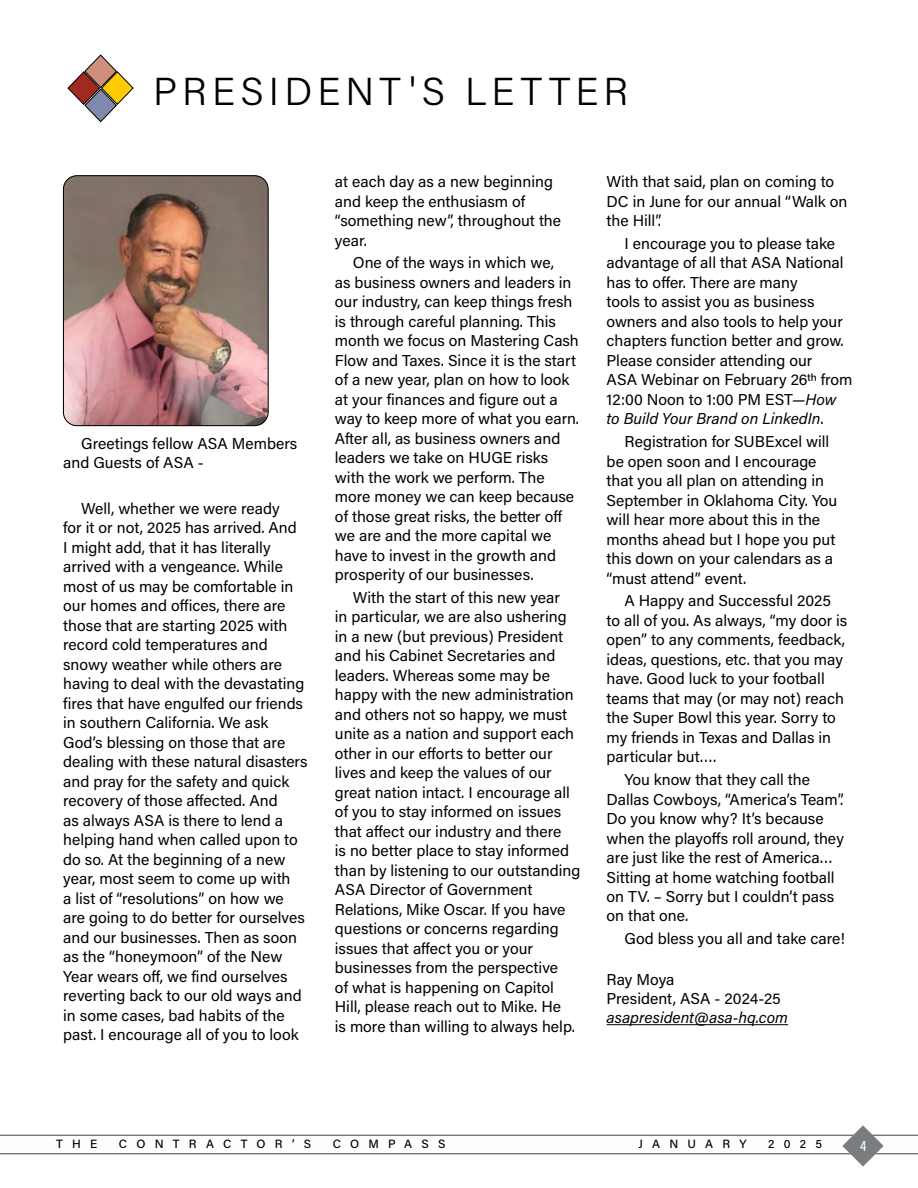
<style>
.page{position:relative;width:918px;height:1188px;background:#fff}
.page>*{position:absolute;margin:0;border:0;box-sizing:border-box;transform-origin:0 0}
.t1{font:300 39px "Acumin Pro";letter-spacing:.13em;color:#000}
.t2{font:15.75px/19.5px "Acumin Pro";color:#000}
.t3{font:italic 15.75px "Acumin Pro";color:#000}
.t4{font:500 15px "Acumin Pro Cond";color:#fff}
.t5{font:500 12px "Acumin Pro";letter-spacing:.77em;color:#000}
.s1{font-style:italic}
</style>
<div class="page">
<svg style="left:0;top:1125px;width:918px;height:42px"></svg>
<img style="left:63px;top:176px;width:205px;height:250px">
<div style="left:63px;top:176px;width:205px;height:250px;border:1px solid #000;border-radius:14px"></div>
<hr style="left:607px;top:1024px;width:181px;height:1px;background:#000">
<svg style="left:85px;top:55px;width:31px;height:33px"></svg>
<div style="left:85px;top:55px;width:31px;height:33px;border:1px solid #000;border-radius:50%"></div>
<svg style="left:68px;top:72px;width:31px;height:32px"></svg>
<div style="left:68px;top:72px;width:31px;height:32px;border:1px solid #000;border-radius:50%"></div>
<svg style="left:85px;top:89px;width:31px;height:33px"></svg>
<div style="left:85px;top:89px;width:31px;height:33px;border:1px solid #000;border-radius:50%"></div>
<svg style="left:102px;top:72px;width:31px;height:32px"></svg>
<div style="left:102px;top:72px;width:31px;height:32px;border:1px solid #000;border-radius:50%"></div>
<h1 class="t1" style="left:153px;top:64px;width:477px">PRESIDENT'S LETTER</h1>
<p class="t2" style="left:63px;top:433px;width:236px;text-indent:18px">Greetings fellow ASA Members and Guests of ASA -</p>
<p class="t2" style="left:63px;top:498px;width:246px;text-indent:18px">Well, whether we were ready<br>for it or not, 2025 has arrived. And<br>I might add, that it has literally arrived with a vengeance. While most of us may be comfortable in our homes and offices, there are those that are starting 2025 with record cold temperatures and snowy weather while others are having to deal with the devastating fires that have engulfed our friends in southern California. We ask<br>God’s blessing on those that are dealing with these natural disasters and pray for the safety and quick recovery of those affected. And<br>as always ASA is there to lend a helping hand when called upon to do so. At the beginning of a new year, most seem to come up with<br>a list of “resolutions” on how we are going to do better for ourselves and our businesses. Then as soon as the “honeymoon” of the New<br>Year wears off, we find ourselves reverting back to our old ways and in some cases, bad habits of the past. I encourage all of you to look</p>
<p class="t2" style="left:335px;top:171px;width:228px">at each day as a new beginning and keep the enthusiasm of “something new”, throughout the year.</p>
<p class="t2" style="left:335px;top:252px;width:246px;text-indent:18px">One of the ways in which we,<br>as business owners and leaders in our industry, can keep things fresh is through careful planning. This month we focus on Mastering Cash<br>Flow and Taxes. Since it is the start of a new year, plan on how to look at your finances and figure out a way to keep more of what you earn.<br>After all, as business owners and leaders we take on HUGE risks with the work we perform. The more money we can keep because of those great risks, the better off we are and the more capital we have to invest in the growth and prosperity of our businesses.</p>
<p class="t2" style="left:335px;top:587px;width:247px;text-indent:18px">With the start of this new year<br>in particular, we are also ushering in a new (but previous) President and his Cabinet Secretaries and leaders. Whereas some may be happy with the new administration and others not so happy, we must unite as a nation and support each other in our efforts to better our lives and keep the values of our great nation intact. I encourage all of you to stay informed on issues that affect our industry and there<br>is no better place to stay informed than by listening to our outstanding<br>ASA Director of Government<br>Relations, Mike Oscar. If you have questions or concerns regarding issues that affect you or your businesses from the perspective<br>of what is happening on Capitol<br>Hill, please reach out to Mike. He<br>is more than willing to always help.</p>
<p class="t2" style="left:607px;top:171px;width:242px">With that said, plan on coming to<br>DC in June for our annual “Walk on the Hill”.</p>
<p class="t2" style="left:607px;top:233px;width:247px;text-indent:18px">I encourage you to please take advantage of all that ASA National has to offer. There are many<br>tools to assist you as business owners and also tools to help your chapters function better and grow.<br>Please consider attending our<br>ASA Webinar on February 26th from<br>12:00 Noon to 1:00 PM EST—<span class="s1">How to Build Your Brand on LinkedIn</span>.</p>
<p class="t2" style="left:607px;top:431px;width:232px;text-indent:18px">Registration for SUBExcel will be open soon and I encourage that you all plan on attending in<br>September in Oklahoma City. You will hear more about this in the months ahead but I hope you put this down on your calendars as a “must attend” event.</p>
<p class="t2" style="left:607px;top:590px;width:242px;text-indent:18px">A Happy and Successful 2025 to all of you. As always, “my door is open” to any comments, feedback, ideas, questions, etc. that you may have. Good luck to your football teams that may (or may not) reach the Super Bowl this year. Sorry to my friends in Texas and Dallas in particular but….</p>
<p class="t2" style="left:607px;top:769px;width:239px;text-indent:18px">You know that they call the<br>Dallas Cowboys, “America’s Team”.<br>Do you know why? It’s because when the playoffs roll around, they are just like the rest of America…<br>Sitting at home watching football on TV. – Sorry but I couldn’t pass on that one.</p>
<p class="t2" style="left:625px;top:928px;width:222px">God bless you all and take care!</p>
<p class="t2" style="left:607px;top:970px;width:176px;line-height:18.9px">Ray Moya<br>President, ASA - 2024-25</p>
<p class="t3" style="left:607px;top:1007px;width:183px">asapresident@asa-hq.com</p>
<p class="t5" style="left:56px;top:1135px;width:43px">THE</p>
<p class="t5" style="left:119px;top:1135px;width:194px">CONTRACTOR’S</p>
<p class="t5" style="left:333px;top:1135px;width:114px">COMPASS</p>
<p class="t5" style="left:639px;top:1135px;width:110px">JANUARY</p>
<p class="t5" style="left:768px;top:1135px;width:55px">2025</p>
<p class="t4" style="left:860px;top:1136px;width:8px">4</p>
</div>
